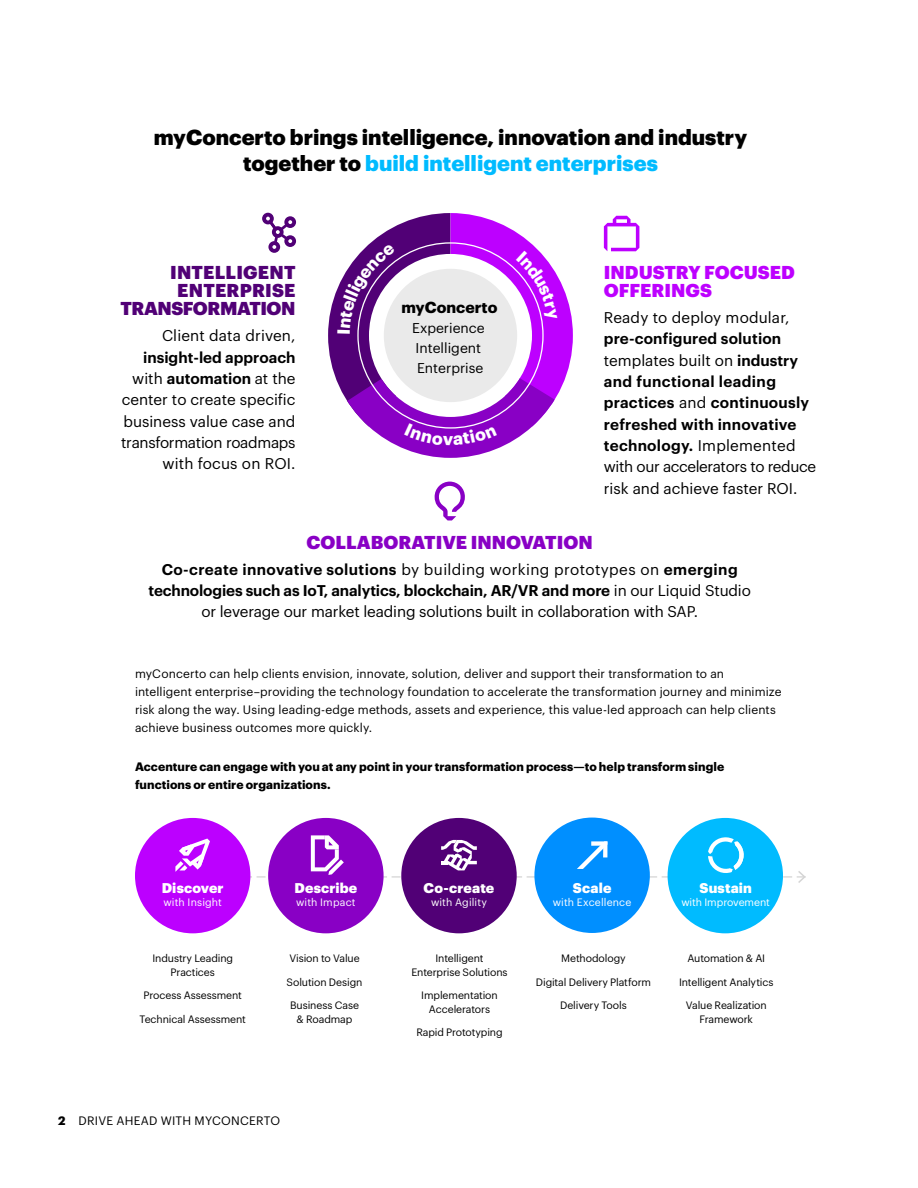
<style>
.page{position:relative;width:918px;height:1188px;background:#fff}
.page>*{position:absolute;margin:0;border:0;box-sizing:border-box;transform-origin:0 0}
.t1{font:900 21.3px/26px "Graphik";color:#000;text-align:center}
.t2{font:900 18.3px/18.3px "Graphik";letter-spacing:.01em;color:#510076;text-align:right}
.t3{font:900 18.3px/18.3px "Graphik";color:#bd00ff}
.t4{font:900 18.3px "Graphik";color:#8900c5}
.t5{font:700 15.6px "Graphik";color:#000}
.t6{font:15.3px/21.3px "Graphik";letter-spacing:-.005em;color:#000;text-align:right}
.t7{font:600 15.3px/21.3px "Graphik";letter-spacing:.015em;color:#000}
.t8{font:13.95px/19.8px "Graphik";color:#000}
.t9{font:900 13.8px "Graphik";letter-spacing:.015em;color:#fff}
.t10{font:12px/18px "Graphik";letter-spacing:.01em;color:#000}
.t11{font:700 12px/18px "Graphik";letter-spacing:.005em;color:#000}
.t12{font:10.5px/13.5px "Graphik";letter-spacing:-.01em;color:#000;text-align:center}
.t13{font:10.5px "Graphik";letter-spacing:.01em;color:#fff}
.t14{font:10.5px "Graphik";letter-spacing:-.01em;color:#fff}
.s1{color:#0bf}
.s2{font-weight:600}
.s3{font-weight:400}
.s4{font-weight:700}
</style>
<div class="page">
<svg style="left:435px;top:482px;width:30px;height:38px"></svg>
<svg style="left:262px;top:213px;width:34px;height:40px"></svg>
<svg style="left:604px;top:216px;width:35px;height:35px"></svg>
<div style="left:135px;top:818px;width:115px;height:115px;background:#bc00ff;border-radius:50%"></div>
<div style="left:268px;top:818px;width:116px;height:115px;background:#8900c5;border-radius:50%"></div>
<div style="left:401px;top:818px;width:116px;height:115px;background:#510076;border-radius:50%"></div>
<div style="left:534px;top:818px;width:116px;height:115px;background:#008fff;border-radius:50%"></div>
<div style="left:668px;top:818px;width:115px;height:115px;background:#0bf;border-radius:50%"></div>
<svg style="left:135px;top:835px;width:671px;height:48px"></svg>
<svg style="left:328px;top:213px;width:245px;height:245px"></svg>
<h1 class="t1" style="left:154px;top:122px;width:595px">myConcerto brings intelligence, innovation and industry together to <span class="s1">build intelligent enterprises</span></h1>
<p class="t2" style="left:120px;top:261px;width:177px">INTELLIGENT<br>ENTERPRISE<br>TRANSFORMATION</p>
<p class="t6" style="left:162px;top:324px;width:135px">Client data driven,</p>
<p class="t6" style="left:121px;top:345px;width:176px"><span class="s2">insight-led approach </span>with <span class="s2">automation</span> at the center to create specific business value case and transformation roadmaps with focus on ROI.</p>
<p class="t5" style="left:401px;top:295px;width:98px">myConcerto</p>
<p class="t8" style="left:412px;top:317px;width:74px">Experience<br>Intelligent<br>Enterprise</p>
<p class="t3" style="left:604px;top:261px;width:192px">INDUSTRY FOCUSED<br>OFFERINGS</p>
<p class="t6" style="left:604px;top:305px;width:187px">Ready to deploy modular,</p>
<p class="t7" style="left:604px;top:327px;width:214px">pre-configured solution <span class="s3">templates built on</span> industry and functional leading practices <span class="s3">and</span> continuously refreshed with innovative technology. <span class="s3">Implemented with our accelerators to reduce risk and achieve faster ROI.</span></p>
<p class="t4" style="left:307px;top:528px;width:288px">COLLABORATIVE INNOVATION</p>
<p class="t6" style="left:148px;top:557px;width:604px;text-align:center"><span class="s2">Co-create innovative solutions</span> by building working prototypes on <span class="s2">emerging technologies such as IoT, analytics, blockchain, AR/VR and more</span> in our Liquid Studio or leverage our market leading solutions built in collaboration with SAP.</p>
<p class="t10" style="left:135px;top:664px;width:648px">myConcerto can help clients envision, innovate, solution, deliver and support their transformation to an intelligent enterprise–providing the technology foundation to accelerate the transformation journey and minimize risk along the way. Using leading-edge methods, assets and experience, this value-led approach can help clients achieve business outcomes more quickly.</p>
<p class="t11" style="left:135px;top:757px;width:591px">Accenture can engage with you at any point in your transformation process—to help transform single functions or entire organizations.</p>
<p class="t9" style="left:162px;top:877px;width:63px">Discover</p>
<p class="t13" style="left:164px;top:894px;width:60px">with Insight</p>
<p class="t12" style="left:152px;top:951px;width:82px">Industry Leading<br>Practices</p>
<p class="t12" style="left:144px;top:988px;width:100px">Process Assessment</p>
<p class="t12" style="left:140px;top:1011px;width:108px">Technical Assessment</p>
<p class="t9" style="left:294px;top:877px;width:64px">Describe</p>
<p class="t13" style="left:296px;top:894px;width:61px">with Impact</p>
<p class="t12" style="left:289px;top:951px;width:72px">Vision to Value</p>
<p class="t12" style="left:287px;top:974px;width:77px">Solution Design</p>
<p class="t12" style="left:290px;top:998px;width:70px">Business Case &amp; Roadmap</p>
<p class="t10" style="left:58px;top:1111px;width:223px"><span class="s4">2</span> DRIVE AHEAD WITH MYCONCERTO</p>
<p class="t9" style="left:424px;top:877px;width:72px">Co-create</p>
<p class="t13" style="left:431px;top:894px;width:57px">with Agility</p>
<p class="t12" style="left:411px;top:951px;width:98px">Intelligent<br>Enterprise Solutions</p>
<p class="t12" style="left:421px;top:988px;width:78px">Implementation<br>Accelerators</p>
<p class="t12" style="left:416px;top:1025px;width:88px">Rapid Prototyping</p>
<p class="t9" style="left:573px;top:877px;width:40px">Scale</p>
<p class="t13" style="left:553px;top:894px;width:80px">with Excellence</p>
<p class="t12" style="left:561px;top:951px;width:66px">Methodology</p>
<p class="t12" style="left:536px;top:974px;width:117px">Digital Delivery Platform</p>
<p class="t12" style="left:560px;top:998px;width:68px">Delivery Tools</p>
<p class="t9" style="left:699px;top:877px;width:54px">Sustain</p>
<p class="t14" style="left:681px;top:894px;width:90px">with Improvement</p>
<p class="t12" style="left:687px;top:951px;width:79px">Automation &amp; AI</p>
<p class="t12" style="left:679px;top:974px;width:96px">Intelligent Analytics</p>
<p class="t12" style="left:686px;top:998px;width:83px">Value Realization<br>Framework</p>
</div>
